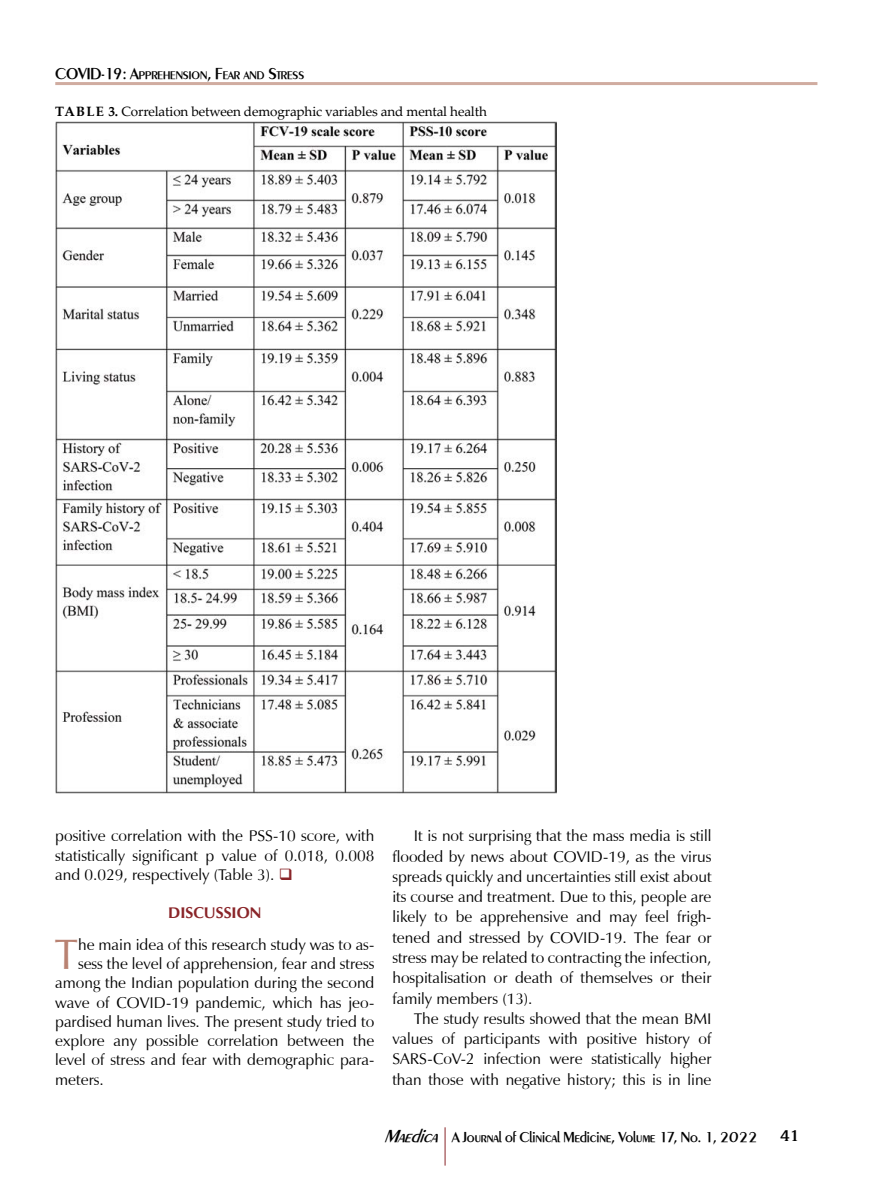
<style>
.page{position:relative;width:893px;height:1191px;background:#fff}
.page>*{position:absolute;margin:0;border:0;box-sizing:border-box;transform-origin:0 0}
.t1{font:43.35px "Z Humanist Normal";color:#b98272}
.t2{font:15.75px/20.2px "Z Humanist Normal";color:#000;text-align:justify}
.t3{font:700 15.75px "Z Humanist";color:#8a2529}
.t4{font:500 15px "Peinaud";letter-spacing:-.005em;color:#000}
.t5{font:700 15px "Korina";color:#000}
.t6{font:13.5px "Palatino Linotype";letter-spacing:-.01em;color:#000}
.t7{font:500 11.55px "Peinaud";color:#000}
.s1{font-size:16.5px}
.s2{font-weight:700}
.s3{color:#8a2529}
.s4{font-style:italic;font-size:18px}
</style>
<div class="page">
<hr style="left:55px;top:82px;width:762px;height:3px;background:#d0aca0">
<hr style="left:445px;top:1127px;width:1px;height:38px;background:#8a2529">
<img style="left:55px;top:122px;width:501px;height:672px">
<p class="t7" style="left:55px;top:68px;width:250px"><span class="s1">COVID-19: A</span>PPREHENSION<span class="s1">, F</span>EAR AND <span class="s1">S</span>TRESS</p>
<p class="t6" style="left:55px;top:101px;width:433px"><span class="s2">TABLE 3.</span> Correlation between demographic variables and mental health</p>
<p class="t2" style="left:55px;top:826px;width:321px;line-height:19.2px">positive correlation with the PSS-10 score, with statistically significant p value of 0.018, 0.008 and 0.029, respectively (Table 3). <span class="s3">❑</span></p>
<p class="t3" style="left:168px;top:903px;width:95px">DISCUSSION</p>
<h1 class="t1" style="left:54px;top:929px;width:25px">T</h1>
<p class="t2" style="left:78px;top:935px;width:298px">he main idea of this research study was to as-</p>
<p class="t2" style="left:78px;top:954px;width:298px">sess the level of apprehension, fear and stress</p>
<p class="t2" style="left:55px;top:973px;width:321px">among the Indian population during the second</p>
<p class="t2" style="left:55px;top:992px;width:319px">wave of COVID-19 pandemic, which has jeo-</p>
<p class="t2" style="left:55px;top:1011px;width:321px">pardised human lives. The present study tried to</p>
<p class="t2" style="left:55px;top:1031px;width:321px">explore any possible correlation between the</p>
<p class="t2" style="left:55px;top:1050px;width:319px">level of stress and fear with demographic para-</p>
<p class="t2" style="left:55px;top:1069px;width:50px">meters.</p>
<p class="t2" style="left:392px;top:826px;width:321px;text-indent:21px">It is not surprising that the mass media is still flooded by news about COVID-19, as the virus spreads quickly and uncertainties still exist about its course and treatment. Due to this, people are likely to be apprehensive and may feel frigh&shy;tened and stressed by COVID-19. The fear or stress may be related to contracting the infection, hospitalisation or death of themselves or their family members (13).</p>
<p class="t2" style="left:392px;top:1008px;width:321px;text-indent:21px">The study results showed that the mean BMI values of participants with positive history of SARS-CoV-2 infection were statistically higher than those with negative history; this is in line</p>
<p class="t4" style="left:384px;top:1127px;width:375px"><span class="s4">Maedica</span> A Journal of Clinical Medicine, Volume 17, No. 1, 2022</p>
<p class="t5" style="left:780px;top:1127px;width:21px">41</p>
</div>
